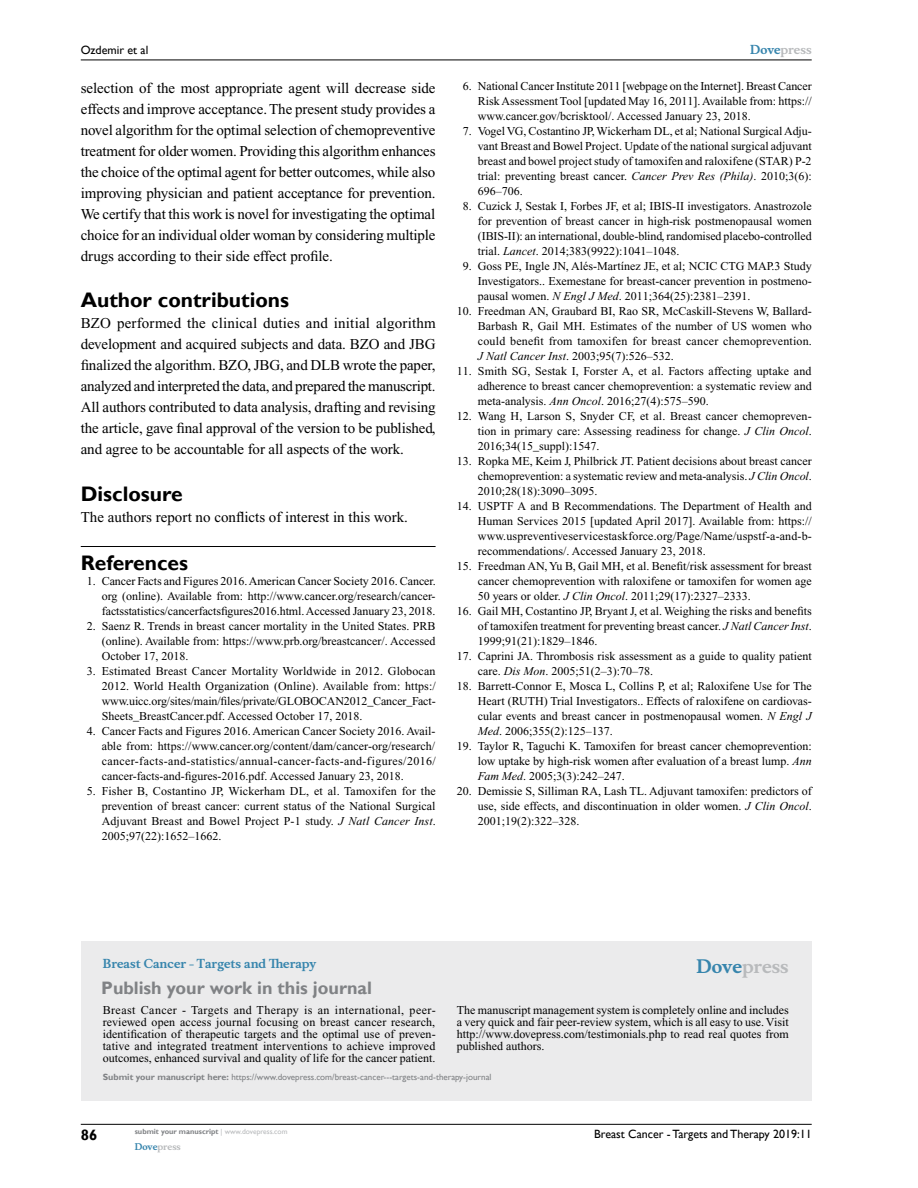
<style>
.page{position:relative;width:918px;height:1188px;background:#fff}
.page>*{position:absolute;margin:0;border:0;box-sizing:border-box;transform-origin:0 0}
.t1{font:700 21px "Gill Sans";color:#000}
.t2{font:700 18px "Gill Sans";color:#808285}
.t3{font:700 18px "Musee";color:#b8babc}
.t4{font:15px/21px "Times New Roman";letter-spacing:-.005em;color:#000;text-align:justify}
.t5{font:700 15px "Gill Sans";color:#000}
.t6{font:12px/15px "Times New Roman";color:#000;text-align:justify}
.t7{font:12px "Gill Sans";color:#000}
.t8{font:700 12px "Musee";color:#3785ad}
.t9{font:700 12px "Musee";color:#b8babc}
.t10{font:9px "Gill Sans";color:#808285}
.t11{font:700 9px "Musee";color:#b8babc}
.t12{font:700 7.5px "Gill Sans";color:#808285}
.s1{font-style:italic}
.s2{color:#3785ad}
.s3{font-weight:700}
.s4{font-weight:400;color:#b8babc}
</style>
<div class="page">
<div style="left:81px;top:941px;width:731px;height:160px;background:#ebebec"></div>
<hr style="left:81px;top:1124px;width:731px;height:1px;background:#000">
<hr style="left:81px;top:60px;width:731px;height:1px;background:#000">
<hr style="left:81px;top:546px;width:355px;height:1px;background:#000">
<p class="t7" style="left:81px;top:43px;width:69px">Ozdemir et al</p>
<p class="t4" style="left:81px;top:77px;width:356px">selection of the most appropriate agent will decrease side effects and improve acceptance. The present study provides a novel algorithm for the optimal selection of chemopreventive treatment for older women. Providing this algorithm enhances the choice of the optimal agent for better outcomes, while also improving physician and patient acceptance for prevention.<br>We certify that this work is novel for investigating the optimal choice for an individual older woman by considering multiple drugs according to their side effect profile.</p>
<h1 class="t1" style="left:81px;top:287px;width:210px">Author contributions</h1>
<p class="t4" style="left:81px;top:313px;width:356px">BZO performed the clinical duties and initial algorithm development and acquired subjects and data. BZO and JBG finalized the algorithm. BZO, JBG, and DLB wrote the paper, analyzed and interpreted the data, and prepared the manuscript.<br>All authors contributed to data analysis, drafting and revising the article, gave final approval of the version to be published, and agree to be accountable for all aspects of the work.</p>
<h1 class="t1" style="left:81px;top:481px;width:103px">Disclosure</h1>
<p class="t4" style="left:81px;top:506px;width:329px">The authors report no conflicts of interest in this work.</p>
<h1 class="t1" style="left:81px;top:550px;width:109px">References</h1>
<p class="t6" style="left:102px;top:573px;width:336px;text-indent:-15px">1. Cancer Facts and Figures 2016. American Cancer Society 2016. Cancer. org (online). Available from: http://www.cancer.org/research/cancer&shy;factsstatistics/cancerfactsfigures2016.html. Accessed January 23, 2018.</p>
<p class="t6" style="left:102px;top:618px;width:335px;text-indent:-15px">2. Saenz R. Trends in breast cancer mortality in the United States. PRB (online). Available from: https://www.prb.org/breastcancer/. Accessed October 17, 2018.</p>
<p class="t6" style="left:102px;top:663px;width:336px;text-indent:-15px">3. Estimated Breast Cancer Mortality Worldwide in 2012. Globocan 2012. World Health Organization (Online). Available from: https:/ www.uicc.org/sites/main/files/private/GLOBOCAN2012_Cancer_Fact-Sheets_BreastCancer.pdf. Accessed October 17, 2018.</p>
<p class="t6" style="left:102px;top:723px;width:335px;text-indent:-15px">4. Cancer Facts and Figures 2016. American Cancer Society 2016. Avail&shy;able from: https://www.cancer.org/content/dam/cancer-org/research/ cancer-facts-and-statistics/annual-cancer-facts-and-figures/2016/ cancer-facts-and-figures-2016.pdf. Accessed January 23, 2018.</p>
<p class="t6" style="left:102px;top:783px;width:336px;text-indent:-15px">5. Fisher B, Costantino JP, Wickerham DL, et al. Tamoxifen for the prevention of breast cancer: current status of the National Surgical Adjuvant Breast and Bowel Project P-1 study. <span class="s1">J Natl Cancer Inst</span>.<br>2005;97(22):1652–1662.</p>
<p class="t9" style="left:750px;top:43px;width:63px"><span class="s2">Dove</span>press</p>
<p class="t6" style="left:478px;top:79px;width:335px;text-indent:-15px">6. National Cancer Institute 2011 [webpage on the Internet]. Breast Cancer Risk Assessment Tool [updated May 16, 2011]. Available from: https:// www.cancer.gov/bcrisktool/. Accessed January 23, 2018.</p>
<p class="t6" style="left:478px;top:124px;width:336px;text-indent:-15px">7. Vogel VG, Costantino JP, Wickerham DL, et al; National Surgical Adju&shy;vant Breast and Bowel Project. Update of the national surgical adjuvant breast and bowel project study of tamoxifen and raloxifene (STAR) P-2 trial: preventing breast cancer. <span class="s1">Cancer Prev Res (Phila)</span>. 2010;3(6):<br>696–706.</p>
<p class="t6" style="left:478px;top:199px;width:335px;text-indent:-15px">8. Cuzick J, Sestak I, Forbes JF, et al; IBIS-II investigators. Anastrozole for prevention of breast cancer in high-risk postmenopausal women (IBIS-II): an international, double-blind, randomised placebo-controlled trial. <span class="s1">Lancet</span>. 2014;383(9922):1041–1048.</p>
<p class="t6" style="left:478px;top:259px;width:335px;text-indent:-15px">9. Goss PE, Ingle JN, Alés-Martínez JE, et al; NCIC CTG MAP.3 Study Investigators.. Exemestane for breast-cancer prevention in postmeno&shy;pausal women. <span class="s1">N Engl J Med</span>. 2011;364(25):2381–2391.</p>
<p class="t6" style="left:478px;top:304px;width:336px;text-indent:-21px">10. Freedman AN, Graubard BI, Rao SR, McCaskill-Stevens W, Ballard-Barbash R, Gail MH. Estimates of the number of US women who could benefit from tamoxifen for breast cancer chemoprevention.<br><span class="s1">J Natl Cancer Inst</span>. 2003;95(7):526–532.</p>
<p class="t6" style="left:478px;top:364px;width:335px;text-indent:-21px">11. Smith SG, Sestak I, Forster A, et al. Factors affecting uptake and adherence to breast cancer chemoprevention: a systematic review and meta-analysis. <span class="s1">Ann Oncol</span>. 2016;27(4):575–590.</p>
<p class="t6" style="left:478px;top:409px;width:335px;text-indent:-21px">12. Wang H, Larson S, Snyder CF, et al. Breast cancer chemopreven&shy;tion in primary care: Assessing readiness for change. <span class="s1">J Clin Oncol</span>.<br>2016;34(15_suppl):1547.</p>
<p class="t6" style="left:478px;top:454px;width:336px;text-indent:-21px">13. Ropka ME, Keim J, Philbrick JT. Patient decisions about breast cancer chemoprevention: a systematic review and meta-analysis. <span class="s1">J Clin Oncol</span>.<br>2010;28(18):3090–3095.</p>
<p class="t6" style="left:478px;top:499px;width:335px;text-indent:-21px">14. USPTF A and B Recommendations. The Department of Health and Human Services 2015 [updated April 2017]. Available from: https:// www.uspreventiveservicestaskforce.org/Page/Name/uspstf-a-and-b&shy;recommendations/. Accessed January 23, 2018.</p>
<p class="t6" style="left:478px;top:559px;width:335px;text-indent:-21px">15. Freedman AN, Yu B, Gail MH, et al. Benefit/risk assessment for breast cancer chemoprevention with raloxifene or tamoxifen for women age 50 years or older. <span class="s1">J Clin Oncol</span>. 2011;29(17):2327–2333.</p>
<p class="t6" style="left:478px;top:604px;width:335px;text-indent:-21px">16. Gail MH, Costantino JP, Bryant J, et al. Weighing the risks and benefits of tamoxifen treatment for preventing breast cancer. <span class="s1">J Natl Cancer Inst</span>.<br>1999;91(21):1829–1846.</p>
<p class="t6" style="left:478px;top:649px;width:335px;text-indent:-21px">17. Caprini JA. Thrombosis risk assessment as a guide to quality patient care. <span class="s1">Dis Mon</span>. 2005;51(2–3):70–78.</p>
<p class="t6" style="left:478px;top:679px;width:335px;text-indent:-21px">18. Barrett-Connor E, Mosca L, Collins P, et al; Raloxifene Use for The Heart (RUTH) Trial Investigators.. Effects of raloxifene on cardiovas&shy;cular events and breast cancer in postmenopausal women. <span class="s1">N Engl J Med</span>. 2006;355(2):125–137.</p>
<p class="t6" style="left:478px;top:739px;width:335px;text-indent:-21px">19. Taylor R, Taguchi K. Tamoxifen for breast cancer chemoprevention: low uptake by high-risk women after evaluation of a breast lump. <span class="s1">Ann Fam Med</span>. 2005;3(3):242–247.</p>
<p class="t6" style="left:478px;top:784px;width:335px;text-indent:-21px">20. Demissie S, Silliman RA, Lash TL. Adjuvant tamoxifen: predictors of use, side effects, and discontinuation in older women. <span class="s1">J Clin Oncol</span>.<br>2001;19(2):322–328.</p>
<p class="t8" style="left:103px;top:956px;width:215px">Breast Cancer - Targets and Therapy</p>
<h2 class="t2" style="left:101px;top:977px;width:272px">Publish your work in this journal</h2>
<h2 class="t3" style="left:697px;top:955px;width:94px"><span class="s2">Dove</span>press</h2>
<p class="t6" style="left:103px;top:1004px;width:334px;line-height:12px">Breast Cancer - Targets and Therapy is an international, peer&shy;reviewed open access journal focusing on breast cancer research, identification of therapeutic targets and the optimal use of preven&shy;tative and integrated treatment interventions to achieve improved outcomes, enhanced survival and quality of life for the cancer patient.</p>
<p class="t6" style="left:457px;top:1004px;width:334px;line-height:12px">The manuscript management system is completely online and includes a very quick and fair peer-review system, which is all easy to use. Visit http://www.dovepress.com/testimonials.php to read real quotes from published authors.</p>
<p class="t10" style="left:103px;top:1072px;width:390px"><span class="s3">Submit your manuscript here:</span> https://www.dovepress.com/breast-cancer---targets-and-therapy-journal</p>
<p class="t5" style="left:81px;top:1126px;width:18px">86</p>
<p class="t12" style="left:135px;top:1127px;width:154px">submit your manuscript <span class="s4">| www.dovepress.com</span></p>
<p class="t11" style="left:135px;top:1141px;width:48px"><span class="s2">Dove</span>press</p>
<p class="t7" style="left:594px;top:1127px;width:219px">Breast Cancer - Targets and Therapy 2019:11</p>
</div>
